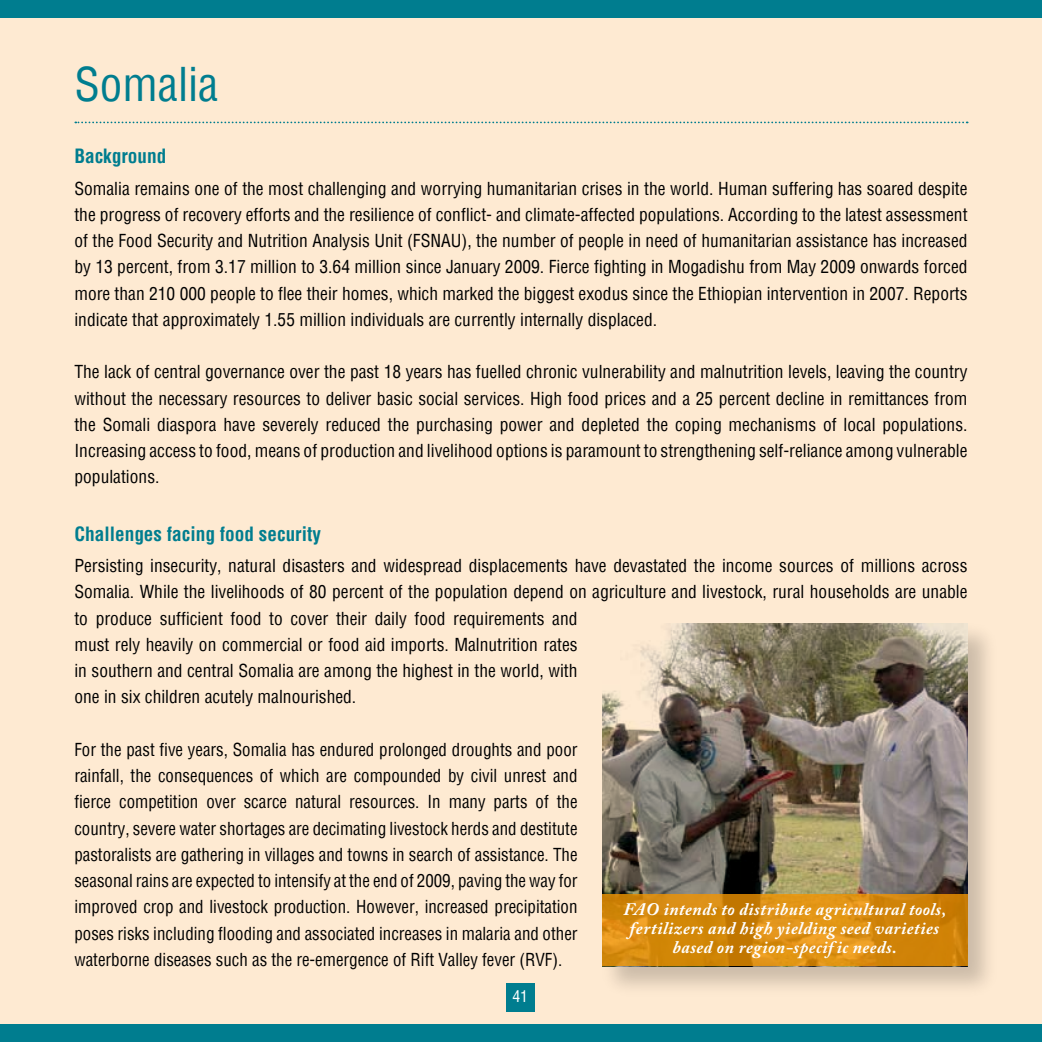
<style>
.page{position:relative;width:1042px;height:1042px;background:#feead2}
.page>*{position:absolute;margin:0;border:0;box-sizing:border-box;transform-origin:0 0}
.t1{font:condensed 45.5px "Helvetica";color:#007d8f}
.t2{font:700 condensed 19.25px "Helvetica";color:#007d8f}
.t3{font:condensed 17.5px/26.2px "Helvetica";color:#000;text-align:justify}
.t4{font:italic 700 17.5px/19.2px "Adobe Caslon Pro";letter-spacing:.03em;color:#fff;text-align:center}
.t5{font:condensed 15.75px "Helvetica";color:#fff}
</style>
<div class="page">
<svg style="left:75px;top:122px;width:892px;height:1px"></svg>
<div style="left:600px;top:621px;width:399px;height:377px;background:#000;opacity:.2"></div>
<img style="left:602px;top:623px;width:365px;height:271px">
<svg style="left:602px;top:894px;width:365px;height:72px;background:#d5890d"></svg>
<div style="left:0;top:0;width:1042px;height:17px;background:#007d8f"></div>
<div style="left:0;top:1024px;width:1042px;height:18px;background:#007d8f"></div>
<div style="left:506px;top:983px;width:28px;height:29px;background:#007d8f"></div>
<h1 class="t1" style="left:74px;top:55px;width:146px">Somalia</h1>
<p class="t2" style="left:74px;top:144px;width:93px">Background</p>
<p class="t3" style="left:74px;top:175px;width:894px">Somalia remains one of the most challenging and worrying humanitarian crises in the world. Human suffering has soared despite the progress of recovery efforts and the resilience of conflict- and climate-affected populations. According to the latest assessment of the Food Security and Nutrition Analysis Unit (FSNAU), the number of people in need of humanitarian assistance has increased by 13 percent, from 3.17 million to 3.64 million since January 2009. Fierce fighting in Mogadishu from May 2009 onwards forced more than 210 000 people to flee their homes, which marked the biggest exodus since the Ethiopian intervention in 2007. Reports indicate that approximately 1.55 million individuals are currently internally displaced.</p>
<p class="t3" style="left:74px;top:358px;width:894px">The lack of central governance over the past 18 years has fuelled chronic vulnerability and malnutrition levels, leaving the country without the necessary resources to deliver basic social services. High food prices and a 25 percent decline in remittances from the Somali diaspora have severely reduced the purchasing power and depleted the coping mechanisms of local populations.<br>Increasing access to food, means of production and livelihood options is paramount to strengthening self-reliance among vulnerable populations.</p>
<p class="t2" style="left:74px;top:521px;width:248px">Challenges facing food security</p>
<p class="t3" style="left:74px;top:552px;width:894px;text-align:left">Persisting insecurity, natural disasters and widespread displacements have devastated the income sources of millions across Somalia. While the livelihoods of 80 percent of the population depend on agriculture and livestock, rural households are unable to produce sufficient food to cover their daily food requirements and<br>must rely heavily on commercial or food aid imports. Malnutrition rates<br>in southern and central Somalia are among the highest in the world, with<br>one in six children acutely malnourished.</p>
<p class="t3" style="left:74px;top:736px;width:505px">For the past five years, Somalia has endured prolonged droughts and poor rainfall, the consequences of which are compounded by civil unrest and fierce competition over scarce natural resources. In many parts of the country, severe water shortages are decimating livestock herds and destitute pastoralists are gathering in villages and towns in search of assistance. The seasonal rains are expected to intensify at the end of 2009, paving the way for improved crop and livestock production. However, increased precipitation poses risks including flooding and associated increases in malaria and other waterborne diseases such as the re-emergence of Rift Valley fever (RVF).</p>
<p class="t4" style="left:623px;top:899px;width:324px">FAO intends to distribute agricultural tools, fertilizers and high yielding seed varieties based on region-specif ic needs.</p>
<p class="t5" style="left:512px;top:986px;width:17px">41</p>
</div>
